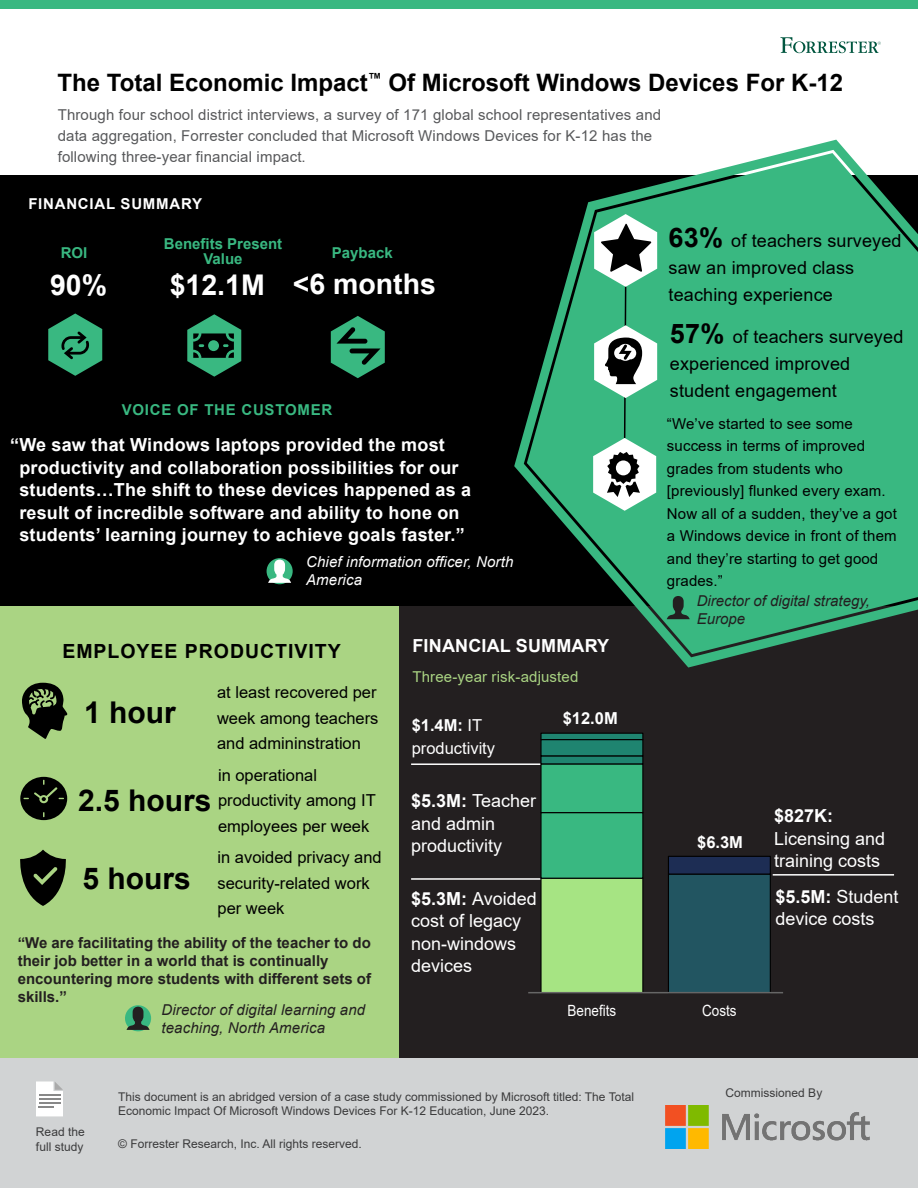
<style>
.page{position:relative;width:918px;height:1188px;background:#fff}
.page>*{position:absolute;margin:0;border:0;box-sizing:border-box;transform-origin:0 0}
.t1{font:700 30px "Arial";color:#000}
.t2{font:700 28.5px "Arial";color:#fff}
.t3{font:700 24px "Arial";color:#000}
.t4{font:700 19.5px "Arial";letter-spacing:.05em;color:#000}
.t5{font:700 18px/22.5px "Arial";letter-spacing:.01em;color:#fff}
.t6{font:18px/22.5px "Arial";color:#fff}
.t7{font:18px/27px "Arial";letter-spacing:.01em;color:#000}
.t8{font:16.5px/25.5px "Arial";color:#000}
.t9{font:16.5px/22.5px "Arial";color:#fff}
.t10{font:700 16.5px "Arial";color:#fff}
.t11{font:15.45px "Arial";color:#fff;scale:.87 1}
.t12{font:15px/21px "Arial";letter-spacing:.01em;color:#58595b}
.t13{font:15px/22.5px "Arial";letter-spacing:.01em;color:#000}
.t14{font:700 15px/18px "Arial";color:#231f20}
.t15{font:italic 15px/18px "Arial";letter-spacing:.01em;color:#231f20}
.t16{font:italic 15px/18px "Arial";letter-spacing:.01em;color:#fff}
.t17{font:700 15px/15px "Arial";color:#39b881;text-align:center}
.t18{font:15px "Arial";letter-spacing:.01em;color:#aad483}
.t19{font:700 15px "Arial";letter-spacing:.05em;color:#39b881}
.t20{font:700 15px "Arial";letter-spacing:.05em;color:#fff}
.t21{font:12px/15px "Arial";color:#3b3b3c}
.s1{font-weight:700;font-size:27px}
.s2{font-weight:700}
</style>
<div class="page">
<div style="left:0;top:1058px;width:918px;height:130px;background:#d1d3d4"></div>
<div style="left:0;top:0;width:918px;height:9px;background:#39b881"></div>
<svg style="left:780px;top:37px;width:101px;height:16px"></svg>
<div style="left:0;top:175px;width:918px;height:431px;background:#000"></div>
<div style="left:0;top:606px;width:918px;height:452px;background:#231f20"></div>
<svg style="left:514px;top:140px;width:404px;height:528px;fill:#39b881"></svg>
<svg style="left:36px;top:1081px;width:27px;height:35px"></svg>
<img style="left:666px;top:1105px;width:203px;height:44px">
<div style="left:0;top:606px;width:398px;height:451px;background:#aad483"></div>
<svg style="left:267px;top:558px;width:26px;height:26px"></svg>
<svg style="left:268px;top:560px;width:23px;height:23px"></svg>
<svg style="left:20px;top:777px;width:47px;height:43px"></svg>
<svg style="left:125px;top:1005px;width:26px;height:27px"></svg>
<svg style="left:127px;top:1007px;width:23px;height:23px"></svg>
<svg style="left:22px;top:683px;width:46px;height:56px"></svg>
<svg style="left:667px;top:596px;width:23px;height:23px"></svg>
<svg style="left:48px;top:313px;width:54px;height:63px"></svg>
<svg style="left:187px;top:314px;width:54px;height:63px"></svg>
<svg style="left:331px;top:316px;width:54px;height:62px"></svg>
<svg style="left:593px;top:214px;width:64px;height:297px;background:#79b39a"></svg>
<svg style="left:20px;top:850px;width:46px;height:56px"></svg>
<hr style="left:773px;top:874px;width:121px;height:2px;background:#fff">
<hr style="left:411px;top:878px;width:130px;height:2px;background:#fff">
<hr style="left:411px;top:763px;width:131px;height:2px;background:#fff">
<div style="left:540px;top:878px;width:103px;height:115px;background:#a6e483;border:1px solid #000"></div>
<div style="left:540px;top:812px;width:103px;height:67px;background:#39b881;border:1px solid #000"></div>
<div style="left:540px;top:763px;width:103px;height:50px;background:#39b881;border:1px solid #000"></div>
<div style="left:540px;top:755px;width:103px;height:9px;background:#1f8470;border:1px solid #000"></div>
<div style="left:540px;top:739px;width:103px;height:17px;background:#1f8470;border:1px solid #000"></div>
<div style="left:540px;top:733px;width:103px;height:7px;background:#1f8470;border:1px solid #000"></div>
<div style="left:668px;top:874px;width:103px;height:119px;background:#225561;border:1px solid #000"></div>
<div style="left:668px;top:856px;width:103px;height:19px;background:#1d2d54;border:1px solid #000"></div>
<hr style="left:528px;top:992px;width:255px;height:1px;background:#666">
<h3 class="t3" style="left:58px;top:65px;width:787px">The Total Economic Impact<sup>™</sup> Of Microsoft Windows Devices For K-12</h3>
<p class="t12" style="left:58px;top:104px;width:605px">Through four school district interviews, a survey of 171 global school representatives and data aggregation, Forrester concluded that Microsoft Windows Devices for K-12 has the following three-year financial impact.</p>
<p class="t20" style="left:28px;top:193px;width:175px">FINANCIAL SUMMARY</p>
<p class="t17" style="left:61px;top:246px;width:28px">ROI</p>
<h2 class="t2" style="left:50px;top:265px;width:59px">90%</h2>
<p class="t17" style="left:164px;top:236px;width:120px">Benefits Present<br>Value</p>
<h2 class="t2" style="left:170px;top:265px;width:97px">$12.1M</h2>
<p class="t17" style="left:332px;top:245px;width:62px">Payback</p>
<h2 class="t2" style="left:293px;top:264px;width:145px">&lt;6 months</h2>
<p class="t19" style="left:122px;top:399px;width:212px">VOICE OF THE CUSTOMER</p>
<p class="t7" style="left:669px;top:227px;width:235px"><span class="s1">63%</span> of teachers surveyed saw an improved class teaching experience</p>
<p class="t7" style="left:670px;top:323px;width:235px"><span class="s1">57%</span> of teachers surveyed experienced improved student engagement</p>
<p class="t5" style="left:19px;top:434px;width:453px;text-indent:-9px">“We saw that Windows laptops provided the most productivity and collaboration possibilities for our students…The shift to these devices happened as a result of incredible software and ability to hone on students’ learning journey to achieve goals faster.”</p>
<p class="t16" style="left:306px;top:553px;width:209px">Chief information officer, North<br>America</p>
<p class="t4" style="left:62px;top:637px;width:280px">EMPLOYEE PRODUCTIVITY</p>
<h1 class="t1" style="left:84px;top:691px;width:93px">1 hour</h1>
<p class="t8" style="left:217px;top:679px;width:163px;text-align:justify">at least recovered per week among teachers and admininstration</p>
<p class="t5" style="left:412px;top:635px;width:198px">FINANCIAL SUMMARY</p>
<p class="t18" style="left:412px;top:667px;width:167px">Three-year risk-adjusted</p>
<p class="t9" style="left:412px;top:714px;width:85px"><span class="s2">$1.4M:</span> IT productivity</p>
<p class="t10" style="left:563px;top:707px;width:57px">$12.0M</p>
<p class="t13" style="left:667px;top:412px;width:232px">“We’ve started to see some success in terms of improved grades from students who [previously] flunked every exam.<br>Now all of a sudden, they’ve a got a Windows device in front of them and they’re starting to get good grades.”</p>
<p class="t15" style="left:697px;top:592px;width:175px">Director of digital strategy,<br>Europe</p>
<h1 class="t1" style="left:78px;top:779px;width:135px">2.5 hours</h1>
<h1 class="t1" style="left:82px;top:857px;width:110px">5 hours</h1>
<p class="t8" style="left:218px;top:762px;width:159px">in operational productivity among IT employees per week</p>
<p class="t8" style="left:218px;top:845px;width:166px">in avoided privacy and security-related work per week</p>
<p class="t14" style="left:18px;top:934px;width:355px">“We are facilitating the ability of the teacher to do their job better in a world that is continually encountering more students with different sets of skills.”</p>
<p class="t15" style="left:161px;top:1001px;width:205px">Director of digital learning and teaching, North America</p>
<p class="t6" style="left:411px;top:790px;width:127px"><span class="s2">$5.3M:</span> Teacher and admin productivity</p>
<p class="t6" style="left:411px;top:887px;width:127px"><span class="s2">$5.3M:</span> Avoided cost of legacy non-windows devices</p>
<p class="t10" style="left:697px;top:830px;width:47px">$6.3M</p>
<p class="t11" style="left:568px;top:1000px;width:58px">Benefits</p>
<p class="t11" style="left:702px;top:1000px;width:41px">Costs</p>
<p class="t5" style="left:774px;top:805px;width:61px">$827K:</p>
<p class="t6" style="left:774px;top:827px;width:113px">Licensing and training costs</p>
<p class="t6" style="left:776px;top:885px;width:125px"><span class="s2">$5.5M:</span> Student device costs</p>
<p class="t21" style="left:36px;top:1124px;width:50px">Read the full study</p>
<p class="t21" style="left:118px;top:1089px;width:517px;line-height:14.4px">This document is an abridged version of a case study commissioned by Microsoft titled: The Total<br>Economic Impact Of Microsoft Windows Devices For K-12 Education, June 2023.</p>
<p class="t21" style="left:118px;top:1136px;width:245px">© Forrester Research, Inc. All rights reserved.</p>
<p class="t21" style="left:726px;top:1086px;width:98px">Commissioned By</p>
</div>
